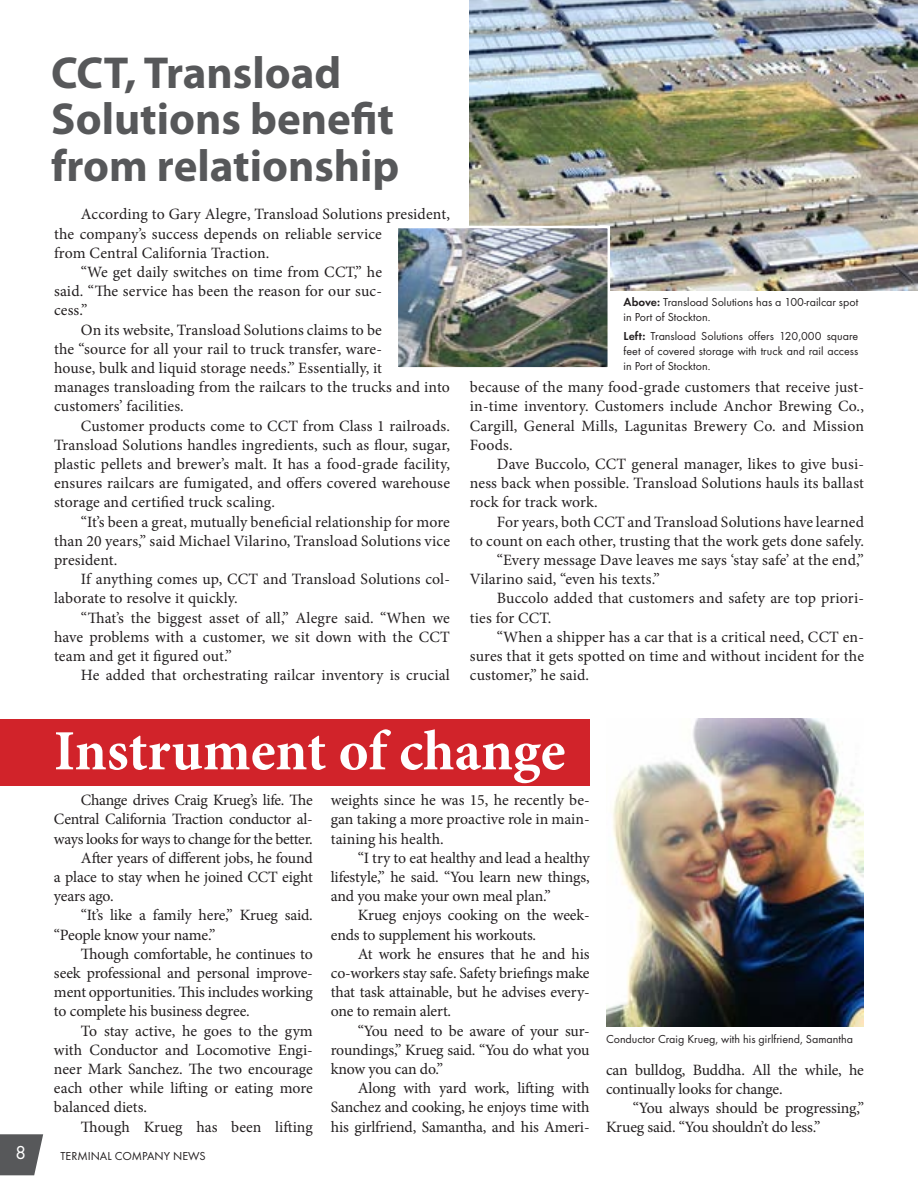
<style>
.page{position:relative;width:918px;height:1188px;background:#fff}
.page>*{position:absolute;margin:0;border:0;box-sizing:border-box;transform-origin:0 0}
.t1{font:700 57px "Minion Pro";letter-spacing:-.005em;color:#fff}
.t2{font:700 45px/46.5px "Myriad Pro";color:#57585a}
.t3{font:19.5px "Function";color:#fff}
.t4{font:15.75px/19.2px "Minion Pro";color:#231f20;text-align:justify}
.t5{font:15.75px "Minion Pro";letter-spacing:-.02em;color:#231f20}
.t6{font:15.75px "Minion Pro";letter-spacing:-.025em;color:#231f20}
.t7{font:12px/15px "Function";color:#231f20}
.s1{font-weight:700}
</style>
<div class="page">
<svg style="left:0;top:1134px;width:43px;height:41px;background:#68696b"></svg>
<img style="left:470px;top:0;width:448px;height:290px">
<img style="left:400px;top:230px;width:206px;height:136px">
<div style="left:396px;top:226px;width:214px;height:144px;border:3px solid #fff"></div>
<img style="left:606px;top:719px;width:258px;height:308px">
<div style="left:0;top:719px;width:590px;height:66px;background:#d1232a"></div>
<h2 class="t2" style="left:51px;top:48px;width:350px">CCT, Transload<br>Solutions benefit from relationship</h2>
<p class="t4" style="left:81px;top:205px;width:371px">According to Gary Alegre, Transload Solutions president,</p>
<p class="t4" style="left:54px;top:224px;width:330px">the company’s success depends on reliable service</p>
<p class="t4" style="left:54px;top:243px;width:217px">from Central California Traction.</p>
<p class="t4" style="left:81px;top:262px;width:303px">“We get daily switches on time from CCT,” he</p>
<p class="t4" style="left:54px;top:282px;width:330px">said. “The service has been the reason for our suc-</p>
<p class="t4" style="left:54px;top:301px;width:35px">cess.”</p>
<p class="t4" style="left:81px;top:320px;width:303px">On its website, Transload Solutions claims to be</p>
<p class="t4" style="left:54px;top:339px;width:330px">the “source for all your rail to truck transfer, ware-</p>
<p class="t4" style="left:54px;top:358px;width:330px">house, bulk and liquid storage needs.” Essentially, it</p>
<p class="t4" style="left:54px;top:378px;width:397px">manages transloading from the railcars to the trucks and into</p>
<p class="t4" style="left:54px;top:397px;width:131px">customers’ facilities.</p>
<p class="t4" style="left:81px;top:416px;width:371px">Customer products come to CCT from Class 1 railroads.</p>
<p class="t4" style="left:54px;top:435px;width:398px">Transload Solutions handles ingredients, such as flour, sugar,</p>
<p class="t4" style="left:54px;top:454px;width:398px">plastic pellets and brewer’s malt. It has a food-grade facility,</p>
<p class="t4" style="left:54px;top:474px;width:398px">ensures railcars are fumigated, and offers covered warehouse</p>
<p class="t4" style="left:54px;top:493px;width:223px">storage and certified truck scaling.</p>
<p class="t4" style="left:81px;top:512px;width:370px">“It’s been a great, mutually beneficial relationship for more</p>
<p class="t4" style="left:54px;top:531px;width:398px">than 20 years,” said Michael Vilarino, Transload Solutions vice</p>
<p class="t4" style="left:54px;top:550px;width:65px">president.</p>
<p class="t4" style="left:81px;top:570px;width:371px">If anything comes up, CCT and Transload Solutions col-</p>
<p class="t4" style="left:54px;top:589px;width:185px">laborate to resolve it quickly.</p>
<p class="t4" style="left:81px;top:608px;width:370px">“That’s the biggest asset of all,” Alegre said. “When we</p>
<p class="t4" style="left:54px;top:627px;width:397px">have problems with a customer, we sit down with the CCT</p>
<p class="t4" style="left:54px;top:646px;width:179px">team and get it figured out.”</p>
<p class="t4" style="left:81px;top:666px;width:370px">He added that orchestrating railcar inventory is crucial</p>
<p class="t7" style="left:624px;top:295px;width:236px"><span class="s1">Above:</span> Transload Solutions has a 100-railcar spot in Port of Stockton.</p>
<p class="t7" style="left:624px;top:329px;width:236px;text-align:justify"><span class="s1">Left:</span> Transload Solutions offers 120,000 square feet of covered storage with truck and rail access in Port of Stockton.</p>
<p class="t4" style="left:470px;top:378px;width:396px">because of the many food-grade customers that receive just&shy;in-time inventory. Customers include Anchor Brewing Co., Cargill, General Mills, Lagunitas Brewery Co. and Mission Foods.</p>
<p class="t4" style="left:470px;top:455px;width:396px;text-indent:27px">Dave Buccolo, CCT general manager, likes to give busi&shy;ness back when possible. Transload Solutions hauls its ballast rock for track work.</p>
<p class="t4" style="left:497px;top:512px;width:369px">For years, both CCT and Transload Solutions have learned</p>
<p class="t4" style="left:470px;top:531px;width:396px">to count on each other, trusting that the work gets done safely.</p>
<p class="t4" style="left:497px;top:551px;width:369px">“Every message Dave leaves me says ‘stay safe’ at the end,”</p>
<p class="t4" style="left:470px;top:570px;width:191px">Vilarino said, “even his texts.”</p>
<p class="t4" style="left:497px;top:589px;width:369px">Buccolo added that customers and safety are top priori-</p>
<p class="t4" style="left:470px;top:608px;width:83px">ties for CCT.</p>
<p class="t4" style="left:497px;top:627px;width:369px">“When a shipper has a car that is a critical need, CCT en-</p>
<p class="t4" style="left:470px;top:647px;width:396px">sures that it gets spotted on time and without incident for the</p>
<p class="t4" style="left:470px;top:666px;width:121px">customer,” he said.</p>
<h1 class="t1" style="left:54px;top:711px;width:513px">Instrument of change</h1>
<p class="t5" style="left:81px;top:790px;width:233px">Change drives Craig Krueg’s life. The</p>
<p class="t5" style="left:54px;top:809px;width:260px">Central California Traction conductor al-</p>
<p class="t6" style="left:54px;top:828px;width:260px">ways looks for ways to change for the better.</p>
<p class="t4" style="left:81px;top:848px;width:233px">After years of different jobs, he found</p>
<p class="t4" style="left:54px;top:868px;width:260px">a place to stay when he joined CCT eight</p>
<p class="t4" style="left:54px;top:887px;width:61px">years ago.</p>
<p class="t4" style="left:81px;top:906px;width:233px">“It’s like a family here,” Krueg said.</p>
<p class="t4" style="left:54px;top:925px;width:163px">“People know your name.”</p>
<p class="t4" style="left:81px;top:944px;width:233px">Though comfortable, he continues to</p>
<p class="t4" style="left:54px;top:964px;width:260px">seek professional and personal improve-</p>
<p class="t4" style="left:54px;top:983px;width:260px">ment opportunities. This includes working</p>
<p class="t4" style="left:54px;top:1002px;width:197px">to complete his business degree.</p>
<p class="t4" style="left:81px;top:1021px;width:233px">To stay active, he goes to the gym</p>
<p class="t4" style="left:54px;top:1040px;width:260px">with Conductor and Locomotive Engi-</p>
<p class="t4" style="left:54px;top:1060px;width:260px">neer Mark Sanchez. The two encourage</p>
<p class="t4" style="left:54px;top:1079px;width:260px">each other while lifting or eating more</p>
<p class="t4" style="left:54px;top:1098px;width:95px">balanced diets.</p>
<p class="t4" style="left:81px;top:1117px;width:233px">Though Krueg has been lifting</p>
<p class="t3" style="left:15px;top:1142px;width:13px">8</p>
<p class="t7" style="left:60px;top:1149px;width:147px">TERMINAL COMPANY NEWS</p>
<p class="t4" style="left:331px;top:791px;width:260px">weights since he was 15, he recently be&shy;gan taking a more proactive role in main&shy;taining his health.</p>
<p class="t4" style="left:331px;top:848px;width:260px;text-indent:27px">“I try to eat healthy and lead a healthy lifestyle,” he said. “You learn new things, and you make your own meal plan.”</p>
<p class="t4" style="left:331px;top:906px;width:260px;text-indent:27px">Krueg enjoys cooking on the week&shy;ends to supplement his workouts.</p>
<p class="t4" style="left:331px;top:944px;width:260px;text-indent:27px">At work he ensures that he and his co-workers stay safe. Safety briefings make that task attainable, but he advises every&shy;one to remain alert.</p>
<p class="t4" style="left:331px;top:1021px;width:260px;text-indent:27px">“You need to be aware of your sur&shy;roundings,” Krueg said. “You do what you know you can do.”</p>
<p class="t4" style="left:331px;top:1079px;width:260px;text-indent:27px">Along with yard work, lifting with Sanchez and cooking, he enjoys time with his girlfriend, Samantha, and his Ameri-</p>
<p class="t7" style="left:606px;top:1032px;width:249px">Conductor Craig Krueg, with his girlfriend, Samantha</p>
<p class="t4" style="left:606px;top:1060px;width:260px">can bulldog, Buddha. All the while, he continually looks for change.</p>
<p class="t4" style="left:606px;top:1098px;width:259px;text-indent:27px">“You always should be progressing,”<br>Krueg said. “You shouldn’t do less.”</p>
</div>
